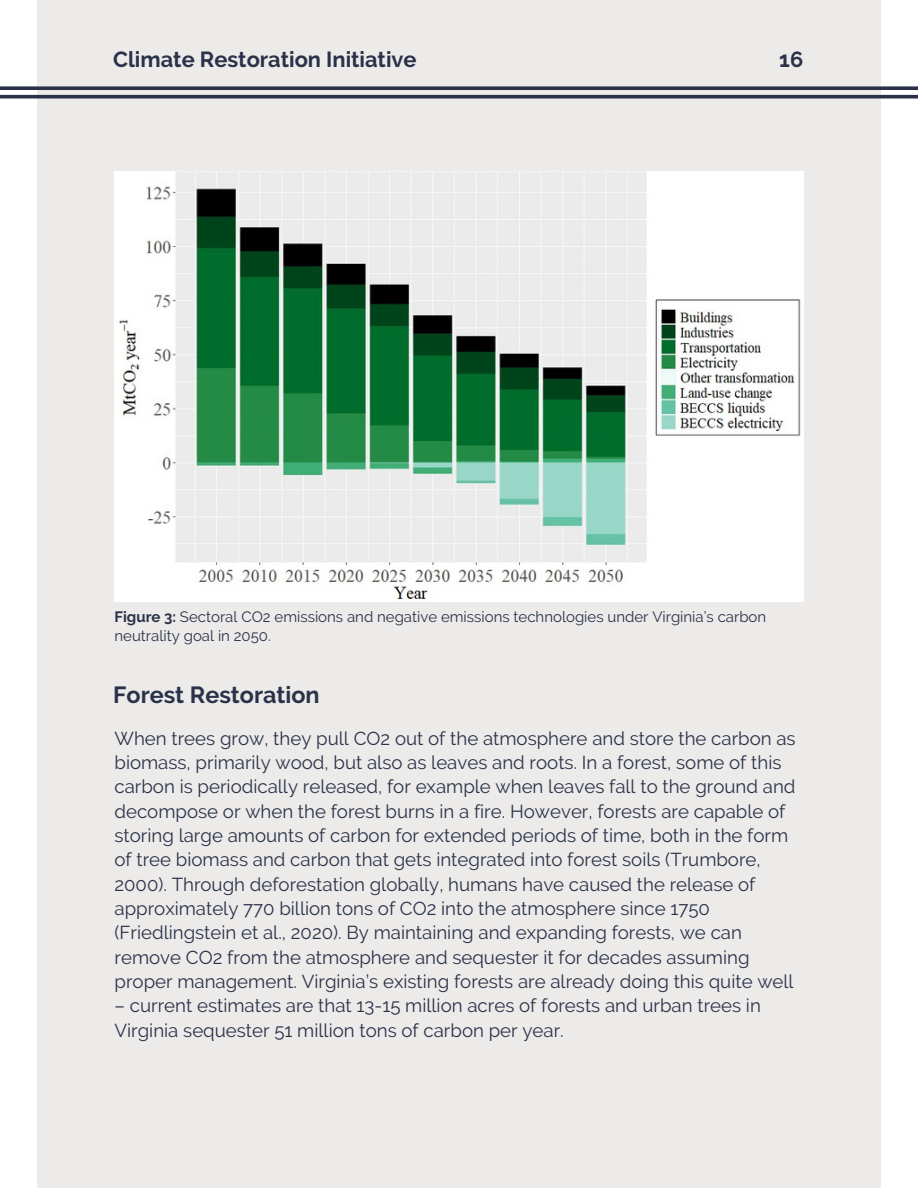
<style>
.page{position:relative;width:918px;height:1188px;background:#fff}
.page>*{position:absolute;margin:0;border:0;box-sizing:border-box;transform-origin:0 0}
.t1{font:700 23.4px "Raleway";color:#2a324a}
.t2{font:700 21.75px "Raleway";color:#2a324a}
.t3{font:18.6px/24.3px "Raleway";color:#2a324a}
.t4{font:15px/19.2px "Raleway";color:#2a324a}
.s1{font-weight:700}
</style>
<div class="page">
<div style="left:37px;top:0;width:844px;height:1188px;background:#edebe9"></div>
<svg style="left:0;top:86px;width:918px;height:13px"></svg>
<img style="left:115px;top:172px;width:688px;height:429px">
<p class="t2" style="left:113px;top:46px;width:305px">Climate Restoration Initiative</p>
<p class="t2" style="left:779px;top:46px;width:25px">16</p>
<p class="t4" style="left:115px;top:607px;width:653px"><span class="s1">Figure 3:</span> Sectoral CO2 emissions and negative emissions technologies under Virginia’s carbon neutrality goal in 2050.</p>
<p class="t1" style="left:113px;top:681px;width:208px">Forest Restoration</p>
<p class="t3" style="left:115px;top:726px;width:683px">When trees grow, they pull CO2 out of the atmosphere and store the carbon as biomass, primarily wood, but also as leaves and roots. In a forest, some of this carbon is periodically released, for example when leaves fall to the ground and decompose or when the forest burns in a fire. However, forests are capable of storing large amounts of carbon for extended periods of time, both in the form of tree biomass and carbon that gets integrated into forest soils (Trumbore, 2000). Through deforestation globally, humans have caused the release of approximately 770 billion tons of CO2 into the atmosphere since 1750 (Friedlingstein et al., 2020). By maintaining and expanding forests, we can remove CO2 from the atmosphere and sequester it for decades assuming proper management. Virginia’s existing forests are already doing this quite well</p>
<p class="t3" style="left:115px;top:994px;width:648px">– current estimates are that 13-15 million acres of forests and urban trees in<br>Virginia sequester 51 million tons of carbon per year.</p>
</div>
